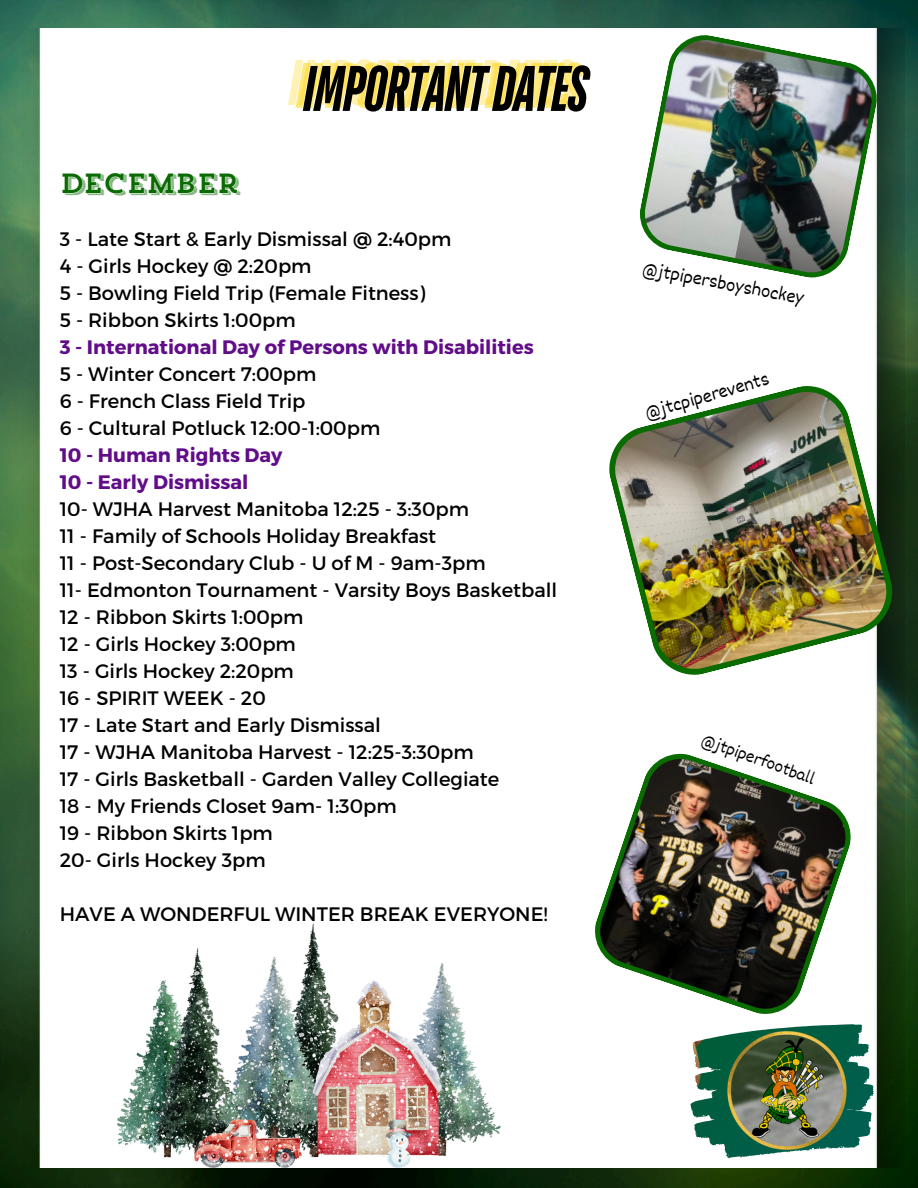
<style>
.page{position:relative;width:918px;height:1188px;background:#fff}
.page>*{position:absolute;margin:0;border:0;box-sizing:border-box;transform-origin:0 0}
.t1{font:italic 700 64.2px "TT Bluescreens";letter-spacing:-.02em;color:#000}
.t2{font:27.75px "Trend Slab Four";letter-spacing:-.025em;color:#096b00}
.t3{font:19.5px "Montserrat";color:#000}
.t4{font:700 19.5px "Montserrat";color:#610d89}
.t5{font:19.35px "Dekko";color:#000}
.t6{font:17.7px "Dekko";color:#000}
</style>
<div class="page">
<img style="left:0;top:0;width:918px;height:1188px">
<img style="left:23px;top:29px;width:882px;height:1138px">
<img style="left:847px;top:1032px;width:26px;height:58px">
<img style="left:637px;top:32px;width:243px;height:249px">
<img style="left:605px;top:381px;width:292px;height:298px">
<img style="left:590px;top:749px;width:265px;height:270px">
<img style="left:118px;top:923px;width:382px;height:244px">
<p class="t2" style="left:60px;top:172px;width:181px">DECEMBER</p>
<h3 class="t1" style="left:300px;top:58px;width:287px">IMPORTANTDATES</h3>
<h2 class="t3" style="left:60px;top:227px;width:393px">3 - Late Start &amp; Early Dismissal @ 2:40pm</h2>
<p class="t3" style="left:60px;top:254px;width:253px">4 - Girls Hockey @ 2:20pm</p>
<p class="t3" style="left:60px;top:281px;width:367px">5 - Bowling Field Trip (Female Fitness)</p>
<p class="t3" style="left:60px;top:308px;width:238px">5 - Ribbon Skirts 1:00pm</p>
<p class="t4" style="left:60px;top:335px;width:476px">3 - International Day of Persons with Disabilities</p>
<p class="t3" style="left:60px;top:362px;width:258px">5 - Winter Concert 7:00pm</p>
<p class="t3" style="left:60px;top:389px;width:247px">6 - French Class Field Trip</p>
<p class="t3" style="left:60px;top:416px;width:322px">6 - Cultural Potluck 12:00-1:00pm</p>
<p class="t4" style="left:60px;top:443px;width:224px">10 - Human Rights Day</p>
<p class="t4" style="left:60px;top:470px;width:190px">10 - Early Dismissal</p>
<p class="t3" style="left:60px;top:497px;width:411px">10- WJHA Harvest Manitoba 12:25 - 3:30pm</p>
<p class="t3" style="left:60px;top:524px;width:378px">11 - Family of Schools Holiday Breakfast</p>
<p class="t3" style="left:60px;top:551px;width:428px">11 - Post-Secondary Club - U of M - 9am-3pm</p>
<p class="t3" style="left:60px;top:578px;width:499px">11- Edmonton Tournament - Varsity Boys Basketball</p>
<p class="t3" style="left:60px;top:605px;width:245px">12 - Ribbon Skirts 1:00pm</p>
<p class="t3" style="left:60px;top:632px;width:238px">12 - Girls Hockey 3:00pm</p>
<p class="t3" style="left:60px;top:659px;width:236px">13 - Girls Hockey 2:20pm</p>
<p class="t3" style="left:60px;top:686px;width:208px">16 - SPIRIT WEEK - 20</p>
<p class="t3" style="left:60px;top:713px;width:323px">17 - Late Start and Early Dismissal</p>
<p class="t3" style="left:60px;top:740px;width:416px">17 - WJHA Manitoba Harvest - 12:25-3:30pm</p>
<p class="t3" style="left:60px;top:767px;width:441px">17 - Girls Basketball - Garden Valley Collegiate</p>
<p class="t3" style="left:60px;top:794px;width:338px">18 - My Friends Closet 9am- 1:30pm</p>
<p class="t3" style="left:60px;top:821px;width:215px">19 - Ribbon Skirts 1pm</p>
<p class="t3" style="left:60px;top:848px;width:208px">20- Girls Hockey 3pm</p>
<p class="t3" style="left:60px;top:902px;width:489px">HAVE A WONDERFUL WINTER BREAK EVERYONE!</p>
<p class="t5" style="left:645px;top:256px;width:166px;rotate:11deg">@jtpipersboyshockey</p>
<p class="t5" style="left:642px;top:402px;width:131px;rotate:-16deg">@jtcpiperevents</p>
<p class="t6" style="left:706px;top:728px;width:121px;rotate:20deg">@jtpiperfootball</p>
</div>
